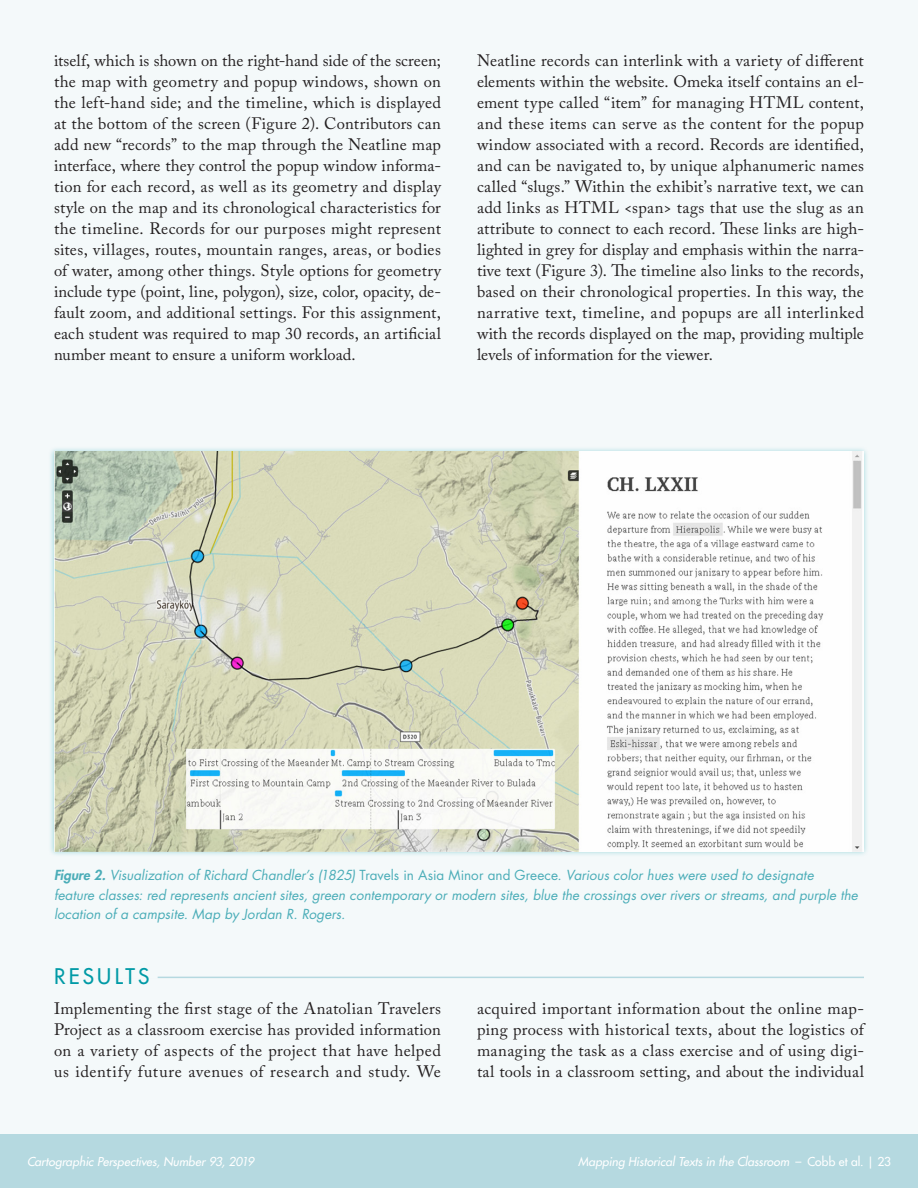
<style>
.page{position:relative;width:918px;height:1188px;background:#fff}
.page>*{position:absolute;margin:0;border:0;box-sizing:border-box;transform-origin:0 0}
.Greater_Header{font:500 21px "Futura Std";letter-spacing:.155em;color:#009aa6}
.Main_Body_Text{font:16.5px/21px "Adobe Caslon Pro";letter-spacing:.01em;color:#231f20;text-align:justify}
.Figure_Caption{font:italic 13.5px/19.5px "Futura Std";letter-spacing:.005em;color:#4badb8}
.t1{font:italic 500 12px "Futura Std";color:#fff}
.s1{font-weight:800}
.s2{font-style:normal}
</style>
<div class="page">
<div style="left:0;top:1134px;width:918px;height:54px;background:#b5d9e0"></div>
<div style="left:0;top:0;width:918px;height:1134px;background:#f4f9fa"></div>
<hr style="left:54px;top:977px;width:810px;height:1px;background:#b5d9e0">
<hr style="left:54px;top:976px;width:104px;height:3px;background:#f4f9fa">
<div style="left:48px;top:446px;width:822px;height:411px;background:#009aa6;opacity:.35"></div>
<img style="left:54px;top:452px;width:810px;height:399px">
<p class="Main_Body_Text" style="left:54px;top:50px;width:389px">itself, which is shown on the right-hand side of the screen; the map with geometry and popup windows, shown on the left-hand side; and the timeline, which is displayed at the bottom of the screen (Figure 2). Contributors can add new “records” to the map through the Neatline map interface, where they control the popup window informa&shy;tion for each record, as well as its geometry and display style on the map and its chronological characteristics for the timeline. Records for our purposes might represent sites, villages, routes, mountain ranges, areas, or bodies of water, among other things. Style options for geometry include type (point, line, polygon), size, color, opacity, de&shy;fault zoom, and additional settings. For this assignment, each student was required to map 30 records, an artificial number meant to ensure a uniform workload.</p>
<p class="Main_Body_Text" style="left:477px;top:50px;width:389px">Neatline records can interlink with a variety of different elements within the website. Omeka itself contains an el&shy;ement type called “item” for managing HTML content, and these items can serve as the content for the popup window associated with a record. Records are identified, and can be navigated to, by unique alphanumeric names called “slugs.” Within the exhibit’s narrative text, we can add links as HTML &lt;span&gt; tags that use the slug as an attribute to connect to each record. These links are high&shy;lighted in grey for display and emphasis within the narra&shy;tive text (Figure 3). The timeline also links to the records, based on their chronological properties. In this way, the narrative text, timeline, and popups are all interlinked with the records displayed on the map, providing multiple levels of information for the viewer.</p>
<p class="Figure_Caption" style="left:54px;top:866px;width:805px"><span class="s1">Figure 2.</span> Visualization of Richard Chandler’s (1825) <span class="s2">Travels in Asia Minor and Greece</span>. Various color hues were used to designate<br>feature classes: red represents ancient sites, green contemporary or modern sites, blue the crossings over rivers or streams, and purple the location of a campsite. Map by Jordan R. Rogers.</p>
<p class="Greater_Header" style="left:54px;top:963px;width:97px">RESULTS</p>
<p class="Main_Body_Text" style="left:54px;top:998px;width:389px">Implementing the first stage of the Anatolian Travelers Project as a classroom exercise has provided information on a variety of aspects of the project that have helped us identify future avenues of research and study. We</p>
<p class="Main_Body_Text" style="left:477px;top:998px;width:390px">acquired important information about the online map&shy;ping process with historical texts, about the logistics of managing the task as a class exercise and of using digi&shy;tal tools in a classroom setting, and about the individual</p>
<p class="t1" style="left:27px;top:1154px;width:229px">Cartographic Perspectives, Number 93, 2019</p>
<p class="t1" style="left:578px;top:1154px;width:314px">Mapping Historical Texts in the Classroom <span class="s2">– Cobb et al. | 23</span></p>
</div>
